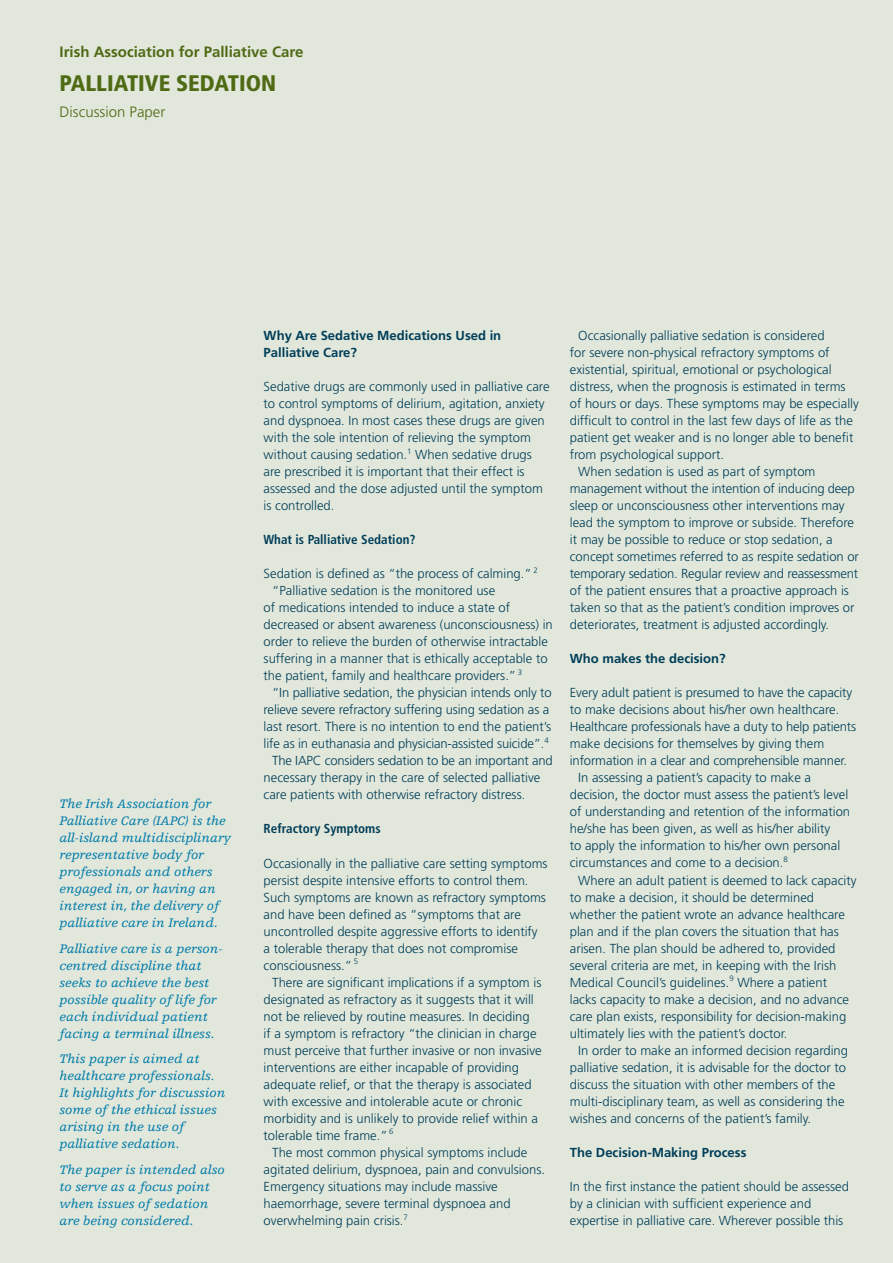
<style>
.page{position:relative;width:893px;height:1263px;background:#e2e7db}
.page>*{position:absolute;margin:0;border:0;box-sizing:border-box;transform-origin:0 0}
.t1{font:900 condensed 22.5px "Frutiger";color:#4e6a14}
.t2{font:700 15px "Frutiger";color:#4e6a14}
.t3{font:300 15px "Frutiger";color:#4e6a14}
.t4{font:300 13.05px/17px "Frutiger";color:#003e59}
.t5{font:italic 13.05px/17px "Egyptienne F";color:#007caa}
.t6{font:700 13.05px/17px "Frutiger";color:#003e59}
.t7{font:700 condensed 13.05px "Frutiger";color:#003e59}
</style>
<div class="page">
<p class="t2" style="left:60px;top:43px;width:245px">Irish Association for Palliative Care</p>
<h1 class="t1" style="left:60px;top:70px;width:218px">PALLIATIVE SEDATION</h1>
<p class="t3" style="left:60px;top:103px;width:107px">Discussion Paper</p>
<p class="t5" style="left:60px;top:795px;width:173px">The Irish Association for<br>Palliative Care (IAPC) is the all-island multidisciplinary representative body for professionals and others engaged in, or having an interest in, the delivery of palliative care in Ireland.</p>
<p class="t5" style="left:60px;top:940px;width:165px">Palliative care is a person&shy;centred discipline that seeks to achieve the best possible quality of life for each individual patient facing a terminal illness.</p>
<p class="t5" style="left:60px;top:1050px;width:167px">This paper is aimed at healthcare professionals.<br>It highlights for discussion some of the ethical issues arising in the use of palliative sedation.</p>
<p class="t5" style="left:60px;top:1161px;width:167px">The paper is intended also to serve as a focus point when issues of sedation are being considered.</p>
<p class="t6" style="left:264px;top:327px;width:239px">Why Are Sedative Medications Used in<br>Palliative Care?</p>
<p class="t4" style="left:264px;top:378px;width:287px">Sedative drugs are commonly used in palliative care to control symptoms of delirium, agitation, anxiety and dyspnoea. In most cases these drugs are given with the sole intention of relieving the symptom without causing sedation.<sup>1</sup> When sedative drugs are prescribed it is important that their effect is assessed and the dose adjusted until the symptom is controlled.</p>
<p class="t7" style="left:264px;top:532px;width:153px">What is Palliative Sedation?</p>
<p class="t4" style="left:264px;top:565px;width:276px">Sedation is defined as “the process of calming.” <sup>2</sup></p>
<p class="t4" style="left:272px;top:582px;width:225px">“Palliative sedation is the monitored use</p>
<p class="t4" style="left:264px;top:599px;width:248px">of medications intended to induce a state of</p>
<p class="t4" style="left:264px;top:616px;width:291px">decreased or absent awareness (unconsciousness) in</p>
<p class="t4" style="left:264px;top:634px;width:286px">order to relieve the burden of otherwise intractable</p>
<p class="t4" style="left:264px;top:651px;width:285px">suffering in a manner that is ethically acceptable to</p>
<p class="t4" style="left:264px;top:668px;width:260px">the patient, family and healthcare providers.” <sup>3</sup></p>
<p class="t4" style="left:272px;top:685px;width:281px">“In palliative sedation, the physician intends only to</p>
<p class="t4" style="left:264px;top:702px;width:287px">relieve severe refractory suffering using sedation as a</p>
<p class="t4" style="left:264px;top:719px;width:289px">last resort. There is no intention to end the patient’s</p>
<p class="t4" style="left:264px;top:736px;width:287px">life as in euthanasia and physician-assisted suicide”.<sup>4</sup></p>
<p class="t4" style="left:272px;top:753px;width:282px">The IAPC considers sedation to be an important and</p>
<p class="t4" style="left:264px;top:770px;width:278px">necessary therapy in the care of selected palliative</p>
<p class="t4" style="left:264px;top:787px;width:263px">care patients with otherwise refractory distress.</p>
<p class="t7" style="left:264px;top:821px;width:119px">Refractory Symptoms</p>
<p class="t4" style="left:264px;top:855px;width:285px">Occasionally in the palliative care setting symptoms persist despite intensive efforts to control them.<br>Such symptoms are known as refractory symptoms and have been defined as “symptoms that are uncontrolled despite aggressive efforts to identify<br>a tolerable therapy that does not compromise consciousness.” <sup>5</sup></p>
<p class="t4" style="left:264px;top:974px;width:280px;text-indent:9px">There are significant implications if a symptom is designated as refractory as it suggests that it will not be relieved by routine measures. In deciding<br>if a symptom is refractory “the clinician in charge must perceive that further invasive or non invasive interventions are either incapable of providing adequate relief, or that the therapy is associated with excessive and intolerable acute or chronic morbidity and is unlikely to provide relief within a tolerable time frame.” <sup>6</sup></p>
<p class="t4" style="left:264px;top:1144px;width:283px;text-indent:9px">The most common physical symptoms include agitated delirium, dyspnoea, pain and convulsions.<br>Emergency situations may include massive haemorrhage, severe terminal dyspnoea and overwhelming pain crisis.<sup>7</sup></p>
<p class="t4" style="left:578px;top:327px;width:248px">Occasionally palliative sedation is considered</p>
<p class="t4" style="left:570px;top:344px;width:261px">for severe non-physical refractory symptoms of</p>
<p class="t4" style="left:570px;top:361px;width:263px">existential, spiritual, emotional or psychological</p>
<p class="t4" style="left:570px;top:378px;width:277px">distress, when the prognosis is estimated in terms</p>
<p class="t4" style="left:570px;top:395px;width:291px">of hours or days. These symptoms may be especially</p>
<p class="t4" style="left:570px;top:412px;width:285px">difficult to control in the last few days of life as the</p>
<p class="t4" style="left:570px;top:429px;width:285px">patient get weaker and is no longer able to benefit</p>
<p class="t4" style="left:570px;top:446px;width:156px">from psychological support.</p>
<p class="t4" style="left:578px;top:463px;width:239px">When sedation is used as part of symptom</p>
<p class="t4" style="left:570px;top:480px;width:287px">management without the intention of inducing deep</p>
<p class="t4" style="left:570px;top:497px;width:276px">sleep or unconsciousness other interventions may</p>
<p class="t4" style="left:570px;top:514px;width:286px">lead the symptom to improve or subside. Therefore</p>
<p class="t4" style="left:570px;top:531px;width:264px">it may be possible to reduce or stop sedation, a</p>
<p class="t4" style="left:570px;top:548px;width:291px">concept sometimes referred to as respite sedation or</p>
<p class="t4" style="left:570px;top:565px;width:290px">temporary sedation. Regular review and reassessment</p>
<p class="t4" style="left:570px;top:582px;width:281px">of the patient ensures that a proactive approach is</p>
<p class="t4" style="left:570px;top:599px;width:286px">taken so that as the patient’s condition improves or</p>
<p class="t4" style="left:570px;top:616px;width:261px">deteriorates, treatment is adjusted accordingly.</p>
<p class="t6" style="left:570px;top:650px;width:157px">Who makes the decision?</p>
<p class="t4" style="left:570px;top:684px;width:284px">Every adult patient is presumed to have the capacity</p>
<p class="t4" style="left:570px;top:701px;width:271px">to make decisions about his/her own healthcare.</p>
<p class="t4" style="left:570px;top:718px;width:288px">Healthcare professionals have a duty to help patients</p>
<p class="t4" style="left:570px;top:735px;width:256px">make decisions for themselves by giving them</p>
<p class="t4" style="left:570px;top:752px;width:279px">information in a clear and comprehensible manner.</p>
<p class="t4" style="left:578px;top:770px;width:234px">In assessing a patient’s capacity to make a</p>
<p class="t4" style="left:570px;top:787px;width:280px">decision, the doctor must assess the patient’s level</p>
<p class="t4" style="left:570px;top:804px;width:282px">of understanding and retention of the information</p>
<p class="t4" style="left:570px;top:821px;width:262px">he/she has been given, as well as his/her ability</p>
<p class="t4" style="left:570px;top:838px;width:272px">to apply the information to his/her own personal</p>
<p class="t4" style="left:570px;top:855px;width:220px">circumstances and come to a decision.<sup>8</sup></p>
<p class="t4" style="left:578px;top:872px;width:280px">Where an adult patient is deemed to lack capacity</p>
<p class="t4" style="left:570px;top:889px;width:246px">to make a decision, it should be determined</p>
<p class="t4" style="left:570px;top:906px;width:277px">whether the patient wrote an advance healthcare</p>
<p class="t4" style="left:570px;top:923px;width:271px">plan and if the plan covers the situation that has</p>
<p class="t4" style="left:570px;top:940px;width:267px">arisen. The plan should be adhered to, provided</p>
<p class="t4" style="left:570px;top:957px;width:268px">several criteria are met, in keeping with the Irish</p>
<p class="t4" style="left:570px;top:974px;width:259px">Medical Council’s guidelines.<sup>9</sup> Where a patient</p>
<p class="t4" style="left:570px;top:991px;width:281px">lacks capacity to make a decision, and no advance</p>
<p class="t4" style="left:570px;top:1008px;width:278px">care plan exists, responsibility for decision-making</p>
<p class="t4" style="left:570px;top:1025px;width:219px">ultimately lies with the patient’s doctor.</p>
<p class="t4" style="left:578px;top:1042px;width:271px">In order to make an informed decision regarding</p>
<p class="t4" style="left:570px;top:1059px;width:278px">palliative sedation, it is advisable for the doctor to</p>
<p class="t4" style="left:570px;top:1076px;width:267px">discuss the situation with other members of the</p>
<p class="t4" style="left:570px;top:1093px;width:276px">multi-disciplinary team, as well as considering the</p>
<p class="t4" style="left:570px;top:1110px;width:243px">wishes and concerns of the patient’s family.</p>
<p class="t6" style="left:570px;top:1144px;width:178px">The Decision-Making Process</p>
<p class="t4" style="left:570px;top:1178px;width:281px">In the first instance the patient should be assessed by a clinician with sufficient experience and expertise in palliative care. Wherever possible this</p>
</div>
